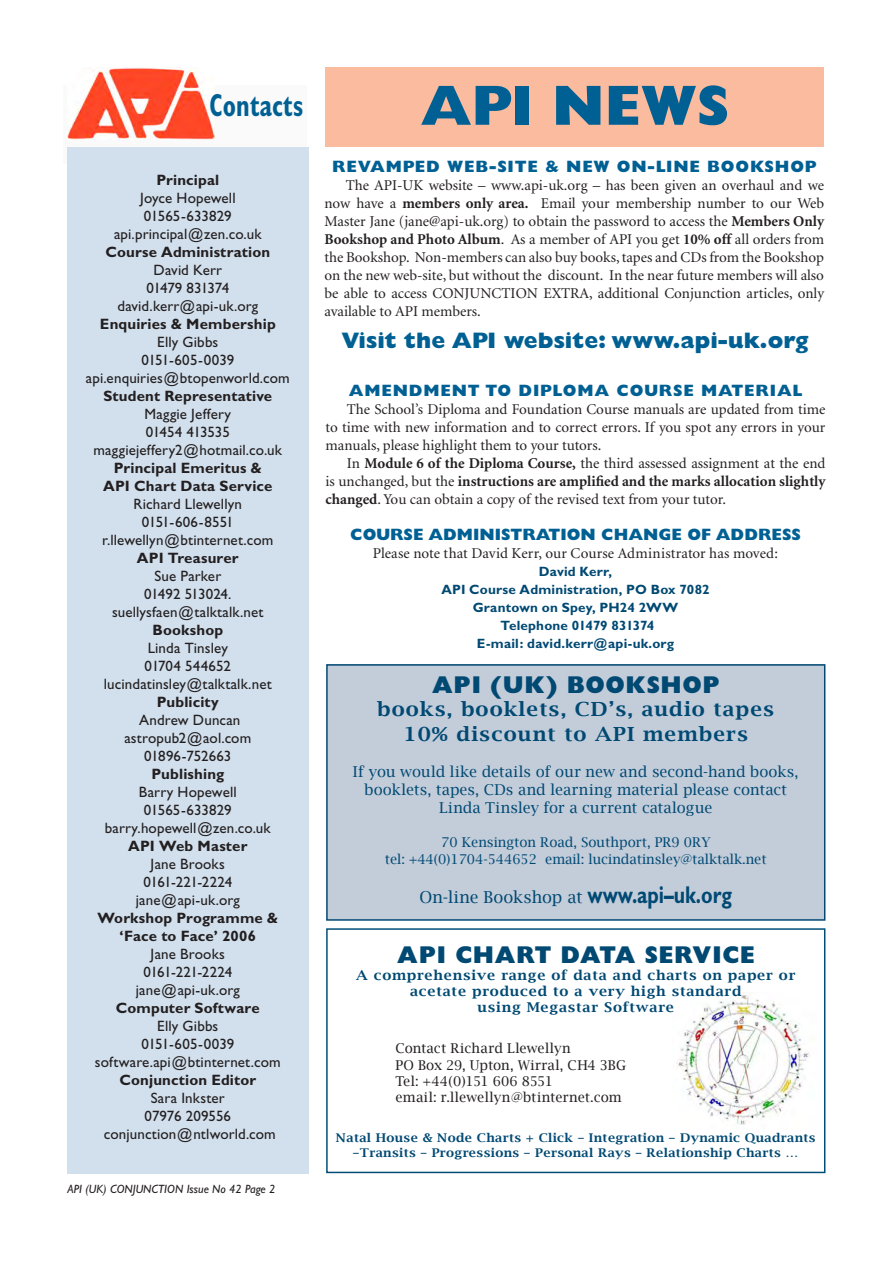
<style>
.page{position:relative;width:893px;height:1263px;background:#fff}
.page>*{position:absolute;margin:0;border:0;box-sizing:border-box;transform-origin:0 0}
.t1{font:800 57px "Gill Sans";color:#006093}
.t2{font:700 condensed 31.8px "Gill Sans";color:#006093;scale:.8 1}
.t3{font:24px "Gill Sans Extra Bold Display";letter-spacing:.05em;color:#004973}
.t4{font:800 22.5px "Gill Sans";color:#006093}
.t5{font:600 19.5px/25.2px "Lucida Bright";letter-spacing:.05em;color:#004973;text-align:center;scale:1.08 1}
.t6{font:800 16.5px "Gill Sans";letter-spacing:.05em;color:#006093}
.t7{font:800 16.5px "Gill Sans";color:#006093}
.t8{font:16.5px "Lucida Bright";letter-spacing:-.005em;color:#004973}
.t9{font:15px/18px "Minion";color:#231f20;text-align:justify}
.t10{font:15px/18px "Gill Sans";letter-spacing:.01em;color:#231f20;text-align:center}
.t11{font:700 15px/18px "Gill Sans";letter-spacing:.01em;color:#231f20;text-align:center}
.t12{font:15px/18px "Lucida Bright";color:#004973;text-align:center}
.t13{font:700 13.5px/18px "Gill Sans";letter-spacing:.015em;color:#004973;text-align:center}
.t14{font:13.5px/16.2px "Lucida Bright";letter-spacing:.01em;color:#231f20}
.t15{font:600 13.5px/16.2px "Lucida Bright";letter-spacing:.05em;color:#004973;text-align:center;scale:1.08 1}
.t16{font:13.5px/16.2px "Lucida Bright";color:#004973;text-align:center}
.t17{font:600 12px/14.4px "Lucida Bright";letter-spacing:.025em;color:#004973;text-align:center;scale:1.08 1}
.t18{font:italic 12px "Gill Sans";color:#231f20}
.s1{font-weight:700}
.s2{font-family:"Gill Sans";font-weight:700;font-size:24.3px}
</style>
<div class="page">
<div style="left:326px;top:67px;width:498px;height:80px;background:#fabb9e"></div>
<div style="left:64px;top:85px;width:243px;height:79px;background:#fafafa"></div>
<div style="left:67px;top:147px;width:242px;height:1026px;background:#d2e0ed"></div>
<img style="left:67px;top:67px;width:148px;height:73px">
<img style="left:676px;top:994px;width:133px;height:131px">
<div style="left:326px;top:928px;width:499px;height:245px;border:2px solid #004e78"></div>
<div style="left:327px;top:665px;width:498px;height:255px;background:#c3ccd9"></div>
<div style="left:326px;top:664px;width:499px;height:257px;border:2px solid #004973"></div>
<h2 class="t2" style="left:210px;top:87px;width:118px">Contacts</h2>
<p class="t11" style="left:156px;top:171px;width:64px">Principal</p>
<p class="t10" style="left:114px;top:189px;width:149px">Joyce Hopewell<br>01565-633829 api.principal@zen.co.uk</p>
<p class="t11" style="left:106px;top:243px;width:166px">Course Administration</p>
<p class="t10" style="left:117px;top:261px;width:142px">David Kerr<br>01479 831374 david.kerr@api-uk.org</p>
<p class="t11" style="left:100px;top:315px;width:177px">Enquiries &amp; Membership</p>
<p class="t10" style="left:86px;top:333px;width:205px">Elly Gibbs<br>0151-605-0039 api.enquiries@btopenworld.com</p>
<p class="t11" style="left:103px;top:387px;width:170px">Student Representative</p>
<p class="t10" style="left:94px;top:405px;width:190px">Maggie Jeffery<br>01454 413535 maggiejeffery2@hotmail.co.uk</p>
<p class="t11" style="left:103px;top:459px;width:171px">Principal Emeritus &amp;<br>API Chart Data Service</p>
<p class="t10" style="left:102px;top:495px;width:173px">Richard Llewellyn<br>0151-606-8551 r.llewellyn@btinternet.com</p>
<p class="t11" style="left:137px;top:549px;width:103px">API Treasurer</p>
<p class="t10" style="left:112px;top:567px;width:153px">Sue Parker<br>01492 513024. suellysfaen@talktalk.net</p>
<p class="t11" style="left:152px;top:621px;width:72px">Bookshop</p>
<p class="t10" style="left:104px;top:639px;width:169px">Linda Tinsley<br>01704 544652 lucindatinsley@talktalk.net</p>
<p class="t11" style="left:157px;top:693px;width:64px">Publicity</p>
<p class="t10" style="left:124px;top:711px;width:128px">Andrew Duncan astropub2@aol.com<br>01896-752663</p>
<p class="t11" style="left:151px;top:765px;width:74px">Publishing</p>
<p class="t10" style="left:105px;top:783px;width:167px">Barry Hopewell<br>01565-633829 barry.hopewell@zen.co.uk</p>
<p class="t11" style="left:128px;top:837px;width:121px">API Web Master</p>
<p class="t10" style="left:136px;top:855px;width:106px">Jane Brooks<br>0161-221-2224 jane@api-uk.org</p>
<p class="t11" style="left:97px;top:909px;width:182px">Workshop Programme &amp; ‘Face to Face’ 2006</p>
<p class="t10" style="left:136px;top:945px;width:106px">Jane Brooks<br>0161-221-2224 jane@api-uk.org</p>
<p class="t11" style="left:116px;top:999px;width:145px">Computer Software</p>
<p class="t10" style="left:95px;top:1017px;width:187px">Elly Gibbs<br>0151-605-0039 software.api@btinternet.com</p>
<p class="t11" style="left:120px;top:1071px;width:138px">Conjunction Editor</p>
<p class="t10" style="left:104px;top:1089px;width:173px">Sara Inkster<br>07976 209556 conjunction@ntlworld.com</p>
<p class="t18" style="left:68px;top:1182px;width:209px">API (UK) CONJUNCTION Issue No 42 Page 2</p>
<h1 class="t1" style="left:421px;top:72px;width:310px">API NEWS</h1>
<p class="t6" style="left:332px;top:157px;width:486px">REVAMPED WEB-SITE &amp; NEW ON-LINE BOOKSHOP</p>
<p class="t9" style="left:324px;top:177px;width:501px;text-indent:21px">The API-UK website – www.api-uk.org – has been given an overhaul and we now have a <span class="s1">members only area.</span> Email your membership number to our Web Master Jane (jane@api-uk.org) to obtain the password to access the <span class="s1">Members Only Bookshop and Photo Album</span>. As a member of API you get <span class="s1">10% off</span> all orders from the Bookshop. Non-members can also buy books, tapes and CDs from the Bookshop on the new web-site, but without the discount. In the near future members will also be able to access CONJUNCTION EXTRA, additional Conjunction articles, only available to API members.</p>
<h3 class="t4" style="left:341px;top:327px;width:469px">Visit the API website: www.api-uk.org</h3>
<p class="t6" style="left:349px;top:381px;width:455px">AMENDMENT TO DIPLOMA COURSE MATERIAL</p>
<p class="t9" style="left:326px;top:401px;width:501px;text-indent:21px">The School’s Diploma and Foundation Course manuals are updated from time to time with new information and to correct errors. If you spot any errors in your manuals, please highlight them to your tutors.</p>
<p class="t9" style="left:326px;top:455px;width:501px;text-indent:21px">In <span class="s1">Module 6 of the Diploma Course,</span> the third assessed assignment at the end is unchanged, but the <span class="s1">instructions are amplified and the marks allocation slightly changed</span>. You can obtain a copy of the revised text from your tutor.</p>
<p class="t7" style="left:350px;top:525px;width:452px">COURSE ADMINISTRATION CHANGE OF ADDRESS</p>
<p class="t9" style="left:373px;top:545px;width:407px">Please note that David Kerr, our Course Administrator has moved:</p>
<p class="t13" style="left:441px;top:562px;width:270px">David Kerr,<br>API Course Administration, PO Box 7082<br>Grantown on Spey, PH24 2WW<br>Telephone 01479 831374<br>E-mail: david.kerr@api-uk.org</p>
<h3 class="t3" style="left:432px;top:670px;width:289px">API (UK) BOOKSHOP</h3>
<h3 class="t5" style="left:377px;top:696px;width:369px">books, booklets, CD’s, audio tapes<br>10% discount to API members</h3>
<p class="t12" style="left:353px;top:763px;width:447px">If you would like details of our new and second-hand books, booklets, tapes, CDs and learning material please contact<br>Linda Tinsley for a current catalogue</p>
<p class="t16" style="left:385px;top:834px;width:383px">70 Kensington Road, Southport, PR9 0RY<br>tel: +44(0)1704-544652 email: lucindatinsley@talktalk.net</p>
<p class="t8" style="left:419px;top:888px;width:314px">On-line Bookshop at <span class="s2">www.api–uk.org</span></p>
<h3 class="t3" style="left:397px;top:941px;width:359px">API CHART DATA SERVICE</h3>
<p class="t15" style="left:356px;top:967px;width:408px">A comprehensive range of data and charts on paper or acetate produced to a very high standard<br>using Megastar Software</p>
<p class="t14" style="left:395px;top:1040px;width:232px">Contact Richard Llewellyn<br>PO Box 29, Upton, Wirral, CH4 3BG<br>Tel: +44(0)151 606 8551<br>email: r.llewellyn@btinternet.com</p>
<p class="t17" style="left:336px;top:1131px;width:446px">Natal House &amp; Node Charts + Click – Integration – Dynamic Quadrants –Transits – Progressions – Personal Rays – Relationship Charts …</p>
</div>
